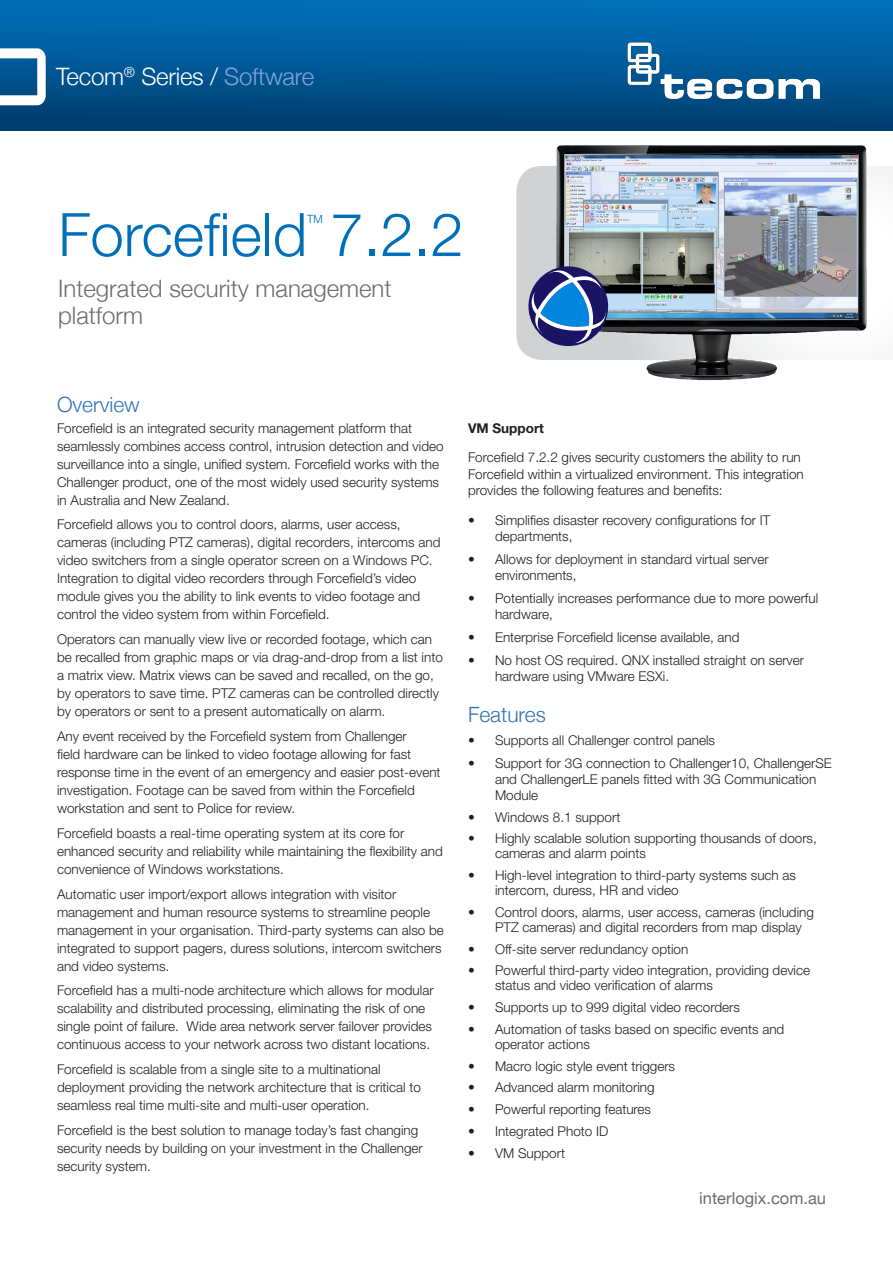
<style>
.page{position:relative;width:893px;height:1263px;background:#fff}
.page>*{position:absolute;margin:0;border:0;box-sizing:border-box;transform-origin:0 0}
.t1{font:300 60px "Helvetica Neue";color:#006fba}
.t2{font:300 24px/27px "Helvetica Neue";color:#6c6d70}
.t3{font:300 24px "Helvetica Neue";letter-spacing:-.01em;color:#fff}
.HEAD{font:300 21px "Helvetica Neue";color:#3073ba}
.t4{font:16.5px "Helvetica Neue";color:#6c6d70}
.HEAD-2{font:300 13.5px/18px "Helvetica Neue LT Pro";color:#231f20}
.BODY{font:300 13.5px/16.2px "Helvetica Neue LT Pro";color:#231f20}
.BODY-2{font:700 13.5px "Helvetica Neue LT Pro";color:#231f20}
.t5{font:300 11.4px "Helvetica Neue";color:#006fba}
.s1{color:#7ca5d7}
</style>
<div class="page">
<div style="left:0;top:0;width:893px;height:130px;background:linear-gradient(to bottom,#0073be,#003e6e)"></div>
<svg style="left:516px;top:166px;width:377px;height:194px"></svg>
<img style="left:556px;top:145px;width:221px;height:235px">
<svg style="left:524px;top:262px;width:89px;height:88px;background:#6a81ab"></svg>
<svg style="left:0;top:48px;width:46px;height:57px"></svg>
<img style="left:609px;top:36px;width:234px;height:69px">
<p class="t3" style="left:56px;top:57px;width:259px">Tecom<sup>®</sup> Series / <span class="s1">Software</span></p>
<p class="t1" style="left:58px;top:186px;width:407px">Forcefield 7.2.2</p>
<p class="t5" style="left:307px;top:209px;width:17px">TM</p>
<p class="t2" style="left:58px;top:273px;width:335px">Integrated security management platform</p>
<p class="HEAD" style="left:57px;top:387px;width:84px">Overview</p>
<p class="HEAD-2" style="left:57px;top:419px;width:388px">Forcefield is an integrated security management platform that seamlessly combines access control, intrusion detection and video surveillance into a single, unified system. Forcefield works with the Challenger product, one of the most widely used security systems in Australia and New Zealand.</p>
<p class="HEAD-2" style="left:57px;top:515px;width:385px">Forcefield allows you to control doors, alarms, user access, cameras (including PTZ cameras), digital recorders, intercoms and video switchers from a single operator screen on a Windows PC.<br>Integration to digital video recorders through Forcefield’s video module gives you the ability to link events to video footage and control the video system from within Forcefield.</p>
<p class="HEAD-2" style="left:57px;top:630px;width:387px">Operators can manually view live or recorded footage, which can be recalled from graphic maps or via drag-and-drop from a list into a matrix view. Matrix views can be saved and recalled, on the go, by operators to save time. PTZ cameras can be controlled directly by operators or sent to a present automatically on alarm.</p>
<p class="HEAD-2" style="left:57px;top:727px;width:385px">Any event received by the Forcefield system from Challenger<br>field hardware can be linked to video footage allowing for fast response time in the event of an emergency and easier post-event investigation. Footage can be saved from within the Forcefield workstation and sent to Police for review.</p>
<p class="HEAD-2" style="left:57px;top:824px;width:387px">Forcefield boasts a real-time operating system at its core for enhanced security and reliability while maintaining the flexibility and convenience of Windows workstations.</p>
<p class="HEAD-2" style="left:57px;top:884px;width:388px">Automatic user import/export allows integration with visitor management and human resource systems to streamline people management in your organisation. Third-party systems can also be integrated to support pagers, duress solutions, intercom switchers and video systems.</p>
<p class="HEAD-2" style="left:57px;top:981px;width:378px">Forcefield has a multi-node architecture which allows for modular scalability and distributed processing, eliminating the risk of one single point of failure. Wide area network server failover provides continuous access to your network across two distant locations.</p>
<p class="HEAD-2" style="left:57px;top:1060px;width:365px">Forcefield is scalable from a single site to a multinational deployment providing the network architecture that is critical to seamless real time multi-site and multi-user operation.</p>
<p class="HEAD-2" style="left:57px;top:1121px;width:367px">Forcefield is the best solution to manage today’s fast changing security needs by building on your investment in the Challenger security system.</p>
<p class="BODY-2" style="left:468px;top:419px;width:78px">VM Support</p>
<p class="BODY" style="left:468px;top:449px;width:337px">Forcefield 7.2.2 gives security customers the ability to run<br>Forcefield within a virtualized environment. This integration provides the following features and benefits:</p>
<p class="HEAD-2" style="left:495px;top:511px;width:277px;line-height:16.2px;text-indent:-27px">• Simplifies disaster recovery configurations for IT departments,</p>
<p class="HEAD-2" style="left:495px;top:550px;width:275px;line-height:16.2px;text-indent:-27px">• Allows for deployment in standard virtual server environments,</p>
<p class="HEAD-2" style="left:495px;top:590px;width:325px;line-height:16.2px;text-indent:-27px">• Potentially increases performance due to more powerful hardware,</p>
<p class="HEAD-2" style="left:468px;top:628px;width:273px">• Enterprise Forcefield license available, and</p>
<p class="HEAD-2" style="left:495px;top:652px;width:311px;line-height:16.2px;text-indent:-27px">• No host OS required. QNX installed straight on server hardware using VMware ESXi.</p>
<p class="HEAD" style="left:468px;top:697px;width:79px">Features</p>
<p class="HEAD-2" style="left:468px;top:730px;width:249px">• Supports all Challenger control panels</p>
<p class="HEAD-2" style="left:495px;top:754px;width:338px;line-height:16.2px;text-indent:-27px">• Support for 3G connection to Challenger10, ChallengerSE and ChallengerLE panels fitted with 3G Communication<br>Module</p>
<p class="HEAD-2" style="left:468px;top:808px;width:154px">• Windows 8.1 support</p>
<p class="HEAD-2" style="left:495px;top:831px;width:323px;line-height:15px;text-indent:-27px">• Highly scalable solution supporting thousands of doors, cameras and alarm points</p>
<p class="HEAD-2" style="left:495px;top:868px;width:303px;line-height:15px;text-indent:-27px">• High-level integration to third-party systems such as intercom, duress, HR and video</p>
<p class="HEAD-2" style="left:495px;top:904px;width:320px;line-height:15px;text-indent:-27px">• Control doors, alarms, user access, cameras (including<br>PTZ cameras) and digital recorders from map display</p>
<p class="HEAD-2" style="left:468px;top:940px;width:222px">• Off-site server redundancy option</p>
<p class="HEAD-2" style="left:495px;top:963px;width:317px;line-height:15px;text-indent:-27px">• Powerful third-party video integration, providing device status and video verification of alarms</p>
<p class="HEAD-2" style="left:468px;top:998px;width:273px">• Supports up to 999 digital video recorders</p>
<p class="HEAD-2" style="left:495px;top:1021px;width:291px;line-height:15px;text-indent:-27px">• Automation of tasks based on specific events and operator actions</p>
<p class="HEAD-2" style="left:468px;top:1057px;width:209px">• Macro logic style event triggers</p>
<p class="HEAD-2" style="left:468px;top:1078px;width:188px">• Advanced alarm monitoring</p>
<p class="HEAD-2" style="left:468px;top:1100px;width:185px">• Powerful reporting features</p>
<p class="HEAD-2" style="left:468px;top:1122px;width:142px">• Integrated Photo ID</p>
<p class="HEAD-2" style="left:468px;top:1144px;width:99px">• VM Support</p>
<p class="t4" style="left:699px;top:1186px;width:128px">interlogix.com.au</p>
</div>
